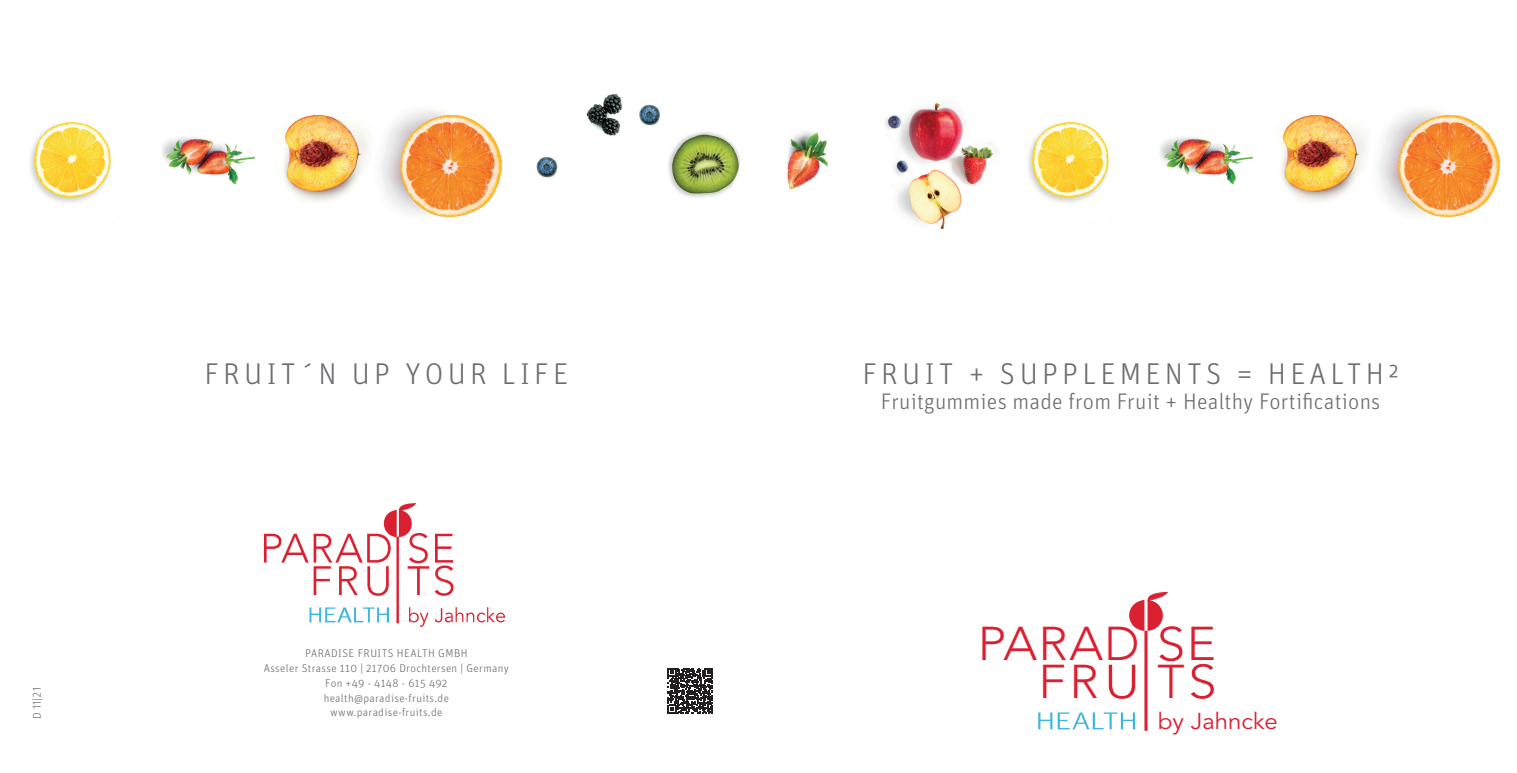
<style>
.page{position:relative;width:1517px;height:773px;background:#fff}
.page>*{position:absolute;margin:0;border:0;box-sizing:border-box;transform-origin:0 0}
.t1{font:300 47px/37.6px "Avenir";letter-spacing:.035em;color:#da2031;text-align:right;scale:1.05 1}
.t2{font:300 30px "Unit OT";letter-spacing:.14em;color:#6c6d70}
.t3{font:22.88px "Avenir";color:#da2031;scale:1.05 1}
.t4{font:300 22.5px "Unit OT";letter-spacing:.01em;color:#6c6d70}
.t5{font:300 11.25px/14.8px "Unit OT";letter-spacing:.03em;color:#6c6d70;text-align:center}
</style>
<div class="page">
<img style="left:30px;top:94px;width:593px;height:124px">
<img style="left:639px;top:103px;width:862px;height:127px">
<svg style="left:668px;top:668px;width:45px;height:45px"></svg>
<svg style="left:1129px;top:591px;width:39px;height:40px"></svg>
<hr style="left:1144px;top:630px;width:3px;height:100px;background:#da2031">
<svg style="left:1038px;top:712px;width:97px;height:17px"></svg>
<img style="left:263px;top:504px;width:243px;height:123px">
<p class="t5" style="left:30px;top:719px;width:33px;rotate:-90deg">D 11|21</p>
<p class="t2" style="left:204px;top:355px;width:365px">FRUIT´N UP YOUR LIFE</p>
<p class="t5" style="left:264px;top:646px;width:246px">PARADISE FRUITS HEALTH GMBH<br>Asseler Strasse 110 | 21706 Drochtersen | Germany<br>Fon +49 - 4148 - 615 492</p>
<p class="t5" style="left:324px;top:690px;width:127px">health@paradise-fruits.de</p>
<p class="t5" style="left:330px;top:705px;width:114px">www.paradise-fruits.de</p>
<p class="t2" style="left:862px;top:355px;width:538px">FRUIT + SUPPLEMENTS = HEALTH²</p>
<p class="t4" style="left:881px;top:387px;width:501px">Fruitgummies made from Fruit + Healthy Fortifications</p>
<p class="t1" style="left:978px;top:625px;width:229px">PARAD SE<br>FRU TS</p>
<p class="t3" style="left:1158px;top:707px;width:116px">by Jahncke</p>
</div>
